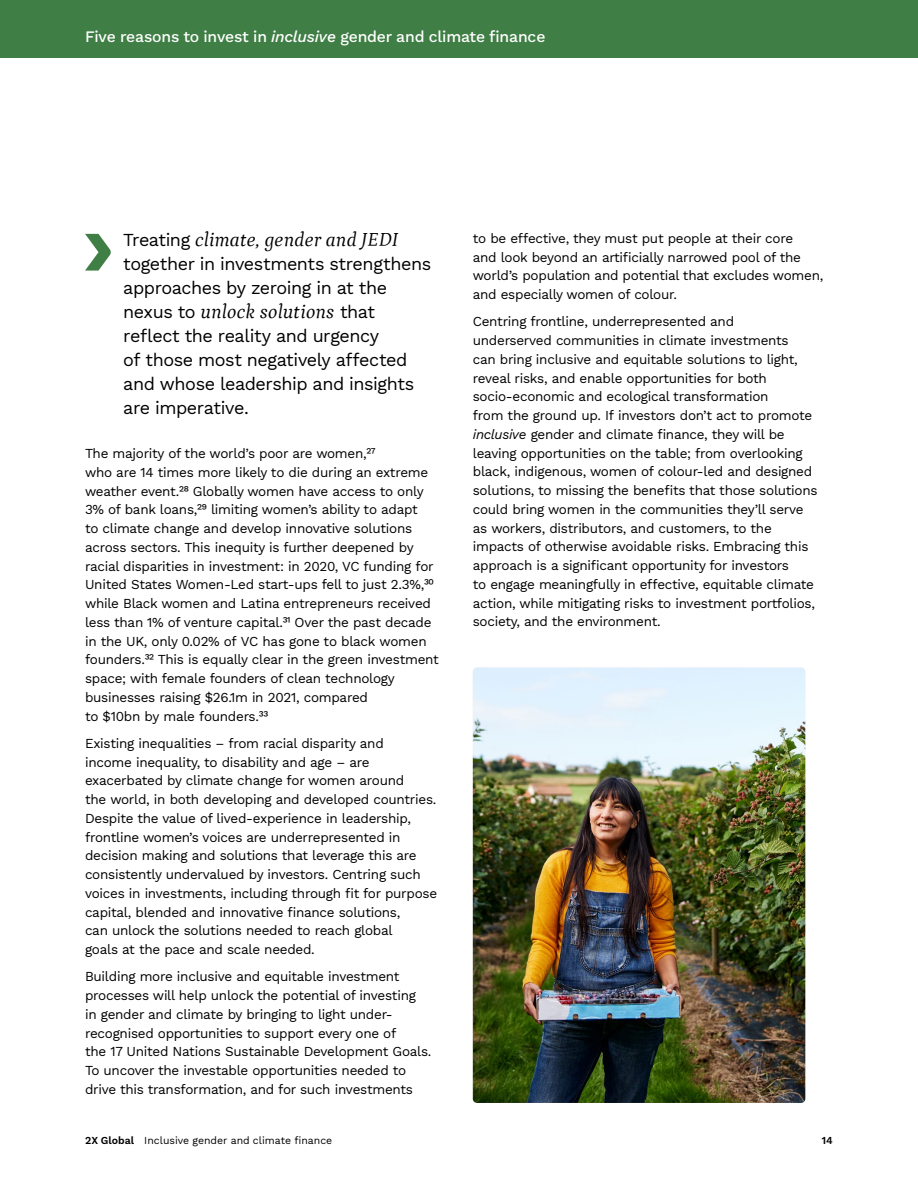
<style>
.page{position:relative;width:918px;height:1188px;background:#fff}
.page>*{position:absolute;margin:0;border:0;box-sizing:border-box;transform-origin:0 0}
.Pullout_quote_-_No_a{font:italic 19.8px "Petrona";letter-spacing:.01em;color:#000}
.Pullout_quote_-_No_a-2{font:18px/24px "Work Sans";letter-spacing:-.025em;color:#000}
.H1_-_Follow-on_Rev{font:15.75px "Work Sans";letter-spacing:-.01em;color:#fff}
.Body_copy{font:13.5px/18.8px "Work Sans";letter-spacing:-.02em;color:#000}
.t1{font:10.5px "Work Sans";color:#000}
.s1{font-weight:500;font-style:italic}
.s2{font-family:"Work Sans";font-style:normal;font-size:18px}
.s3{font-style:italic}
</style>
<div class="page">
<svg style="left:85px;top:234px;width:26px;height:37px"></svg>
<img style="left:473px;top:668px;width:332px;height:435px">
<div style="left:0;top:0;width:918px;height:57px;background:#3f7e44"></div>
<p class="H1_-_Follow-on_Rev" style="left:85px;top:25px;width:462px">Five reasons to invest in <span class="s1">inclusive</span> gender and climate finance</p>
<p class="Pullout_quote_-_No_a" style="left:123px;top:224px;width:277px"><span class="s2">Treating</span> climate, gender and JEDI</p>
<p class="Pullout_quote_-_No_a-2" style="left:123px;top:251px;width:309px">together in investments strengthens approaches by zeroing in at the</p>
<p class="Pullout_quote_-_No_a" style="left:123px;top:296px;width:253px"><span class="s2">nexus to</span> unlock solutions <span class="s2">that</span></p>
<p class="Pullout_quote_-_No_a-2" style="left:123px;top:323px;width:293px">reflect the reality and urgency<br>of those most negatively affected and whose leadership and insights are imperative.</p>
<p class="Body_copy" style="left:85px;top:443px;width:355px">The majority of the world’s poor are women,27<br>who are 14 times more likely to die during an extreme weather event.28 Globally women have access to only 3% of bank loans,29 limiting women’s ability to adapt<br>to climate change and develop innovative solutions across sectors. This inequity is further deepened by racial disparities in investment: in 2020, VC funding for United States Women-Led start-ups fell to just 2.3%,30 while Black women and Latina entrepreneurs received less than 1% of venture capital.31 Over the past decade in the UK, only 0.02% of VC has gone to black women founders.32 This is equally clear in the green investment space; with female founders of clean technology businesses raising $26.1m in 2021, compared<br>to $10bn by male founders.33</p>
<p class="Body_copy" style="left:85px;top:733px;width:354px">Existing inequalities – from racial disparity and<br>income inequality, to disability and age – are exacerbated by climate change for women around<br>the world, in both developing and developed countries.<br>Despite the value of lived-experience in leadership, frontline women’s voices are underrepresented in decision making and solutions that leverage this are consistently undervalued by investors. Centring such voices in investments, including through fit for purpose capital, blended and innovative finance solutions,<br>can unlock the solutions needed to reach global<br>goals at the pace and scale needed.</p>
<p class="Body_copy" style="left:85px;top:967px;width:348px">Building more inclusive and equitable investment processes will help unlock the potential of investing<br>in gender and climate by bringing to light under&shy;recognised opportunities to support every one of<br>the 17 United Nations Sustainable Development Goals.<br>To uncover the investable opportunities needed to drive this transformation, and for such investments</p>
<p class="Body_copy" style="left:473px;top:228px;width:352px">to be effective, they must put people at their core<br>and look beyond an artificially narrowed pool of the world’s population and potential that excludes women, and especially women of colour.</p>
<p class="Body_copy" style="left:473px;top:312px;width:346px">Centring frontline, underrepresented and<br>underserved communities in climate investments<br>can bring inclusive and equitable solutions to light, reveal risks, and enable opportunities for both socio‑economic and ecological transformation<br>from the ground up. If investors don’t act to promote <span class="s3">inclusive</span> gender and climate finance, they will be leaving opportunities on the table; from overlooking black, indigenous, women of colour-led and designed solutions, to missing the benefits that those solutions could bring women in the communities they’ll serve as workers, distributors, and customers, to the impacts of otherwise avoidable risks. Embracing this approach is a significant opportunity for investors<br>to engage meaningfully in effective, equitable climate action, while mitigating risks to investment portfolios, society, and the environment.</p>
<p class="t1" style="left:85px;top:1132px;width:249px">2X Global Inclusive gender and climate finance</p>
<p class="t1" style="left:822px;top:1132px;width:13px">14</p>
</div>
